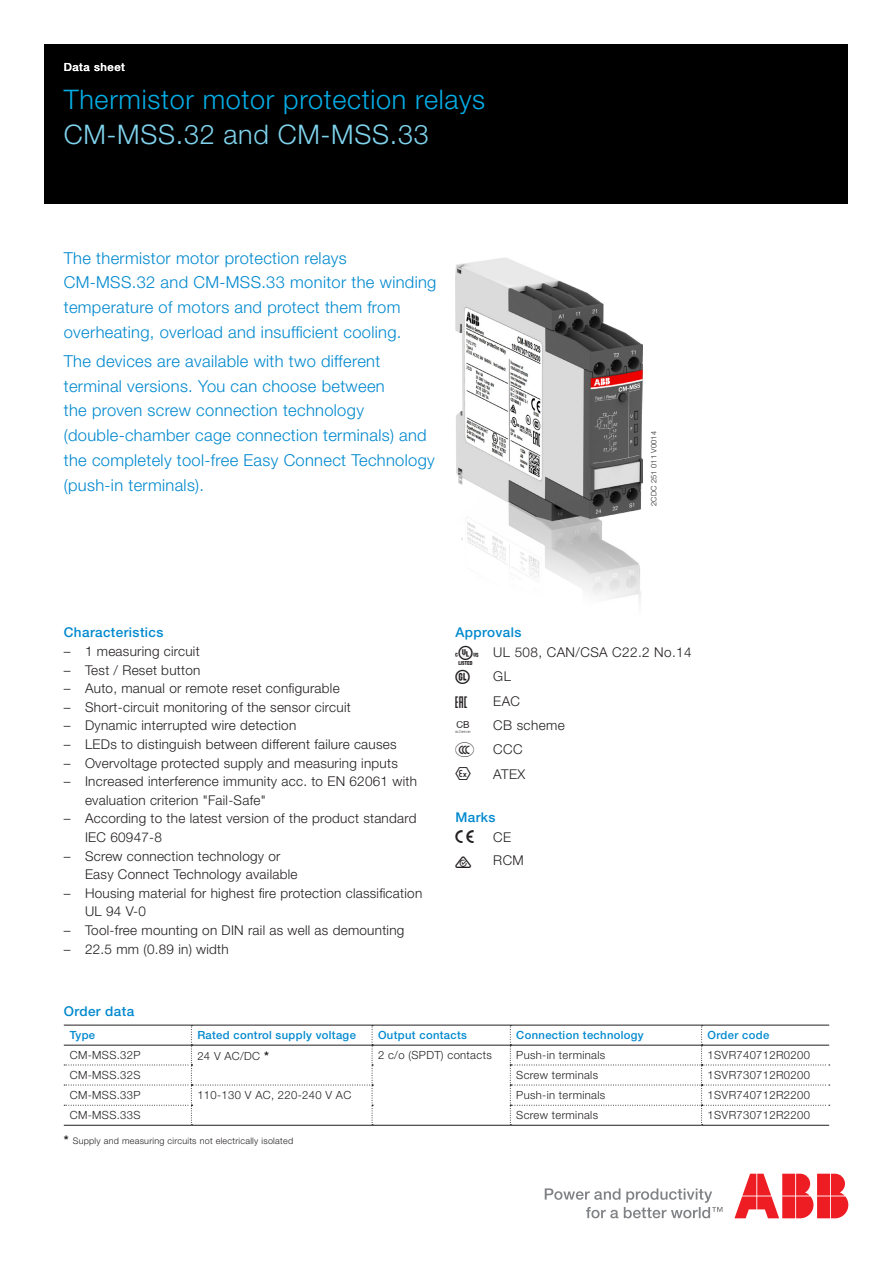
<style>
.page{position:relative;width:893px;height:1263px;background:#fff}
.page>*{position:absolute;margin:0;border:0;box-sizing:border-box;transform-origin:0 0}
.Document_Titel_Level{font:300 27px "Helvetica Neue LT Std";letter-spacing:.025em;color:#03ade5}
.Document_Title_Level{font:300 27px "Helvetica Neue LT Std";letter-spacing:.025em;color:#7fd3ec}
.Teaser{font:300 16.5px/24.8px "Helvetica Neue LT Std";letter-spacing:.02em;color:#0089cf}
.t1{font:16.5px "Approvals One";color:#231f20}
.t2{font:15px "Approvals One";color:#231f20}
.t3{font:300 13.5px/18.6px "Helvetica Neue LT Std";letter-spacing:.02em;color:#231f20}
.Section_Title_Level{font:500 13.5px "Helvetica Neue LT Std";letter-spacing:.03em;color:#0089cf}
.Table_body{font:300 11.25px "Helvetica Neue LT Std";letter-spacing:.03em;color:#231f20}
.Table_header{font:500 11.25px "Helvetica Neue LT Std";letter-spacing:.03em;color:#0089cf}
.Publication_type{font:500 11.25px "Helvetica Neue LT Std";letter-spacing:.05em;color:#fff}
.Table_body-2{font:300 9px "Helvetica Neue LT Std";letter-spacing:.03em;color:#231f20}
.t4{font:300 7.5px "Helvetica Neue LT Std";letter-spacing:.02em;color:#231f20}
.s1{font-weight:700;font-size:12px}
</style>
<div class="page">
<div style="left:45px;top:45px;width:803px;height:159px;background:#000"></div>
<svg style="left:545px;top:1188px;width:177px;height:30px"></svg>
<svg style="left:734px;top:1174px;width:114px;height:44px"></svg>
<img style="left:455px;top:258px;width:187px;height:345px">
<hr style="left:372px;top:1025px;width:138px;height:1px;background:#231f20">
<hr style="left:372px;top:1045px;width:138px;height:1px;background:#231f20">
<svg style="left:64px;top:1025px;width:309px;height:100px"></svg>
<svg style="left:510px;top:1025px;width:320px;height:100px"></svg>
<hr style="left:64px;top:1125px;width:127px;height:1px;background:#231f20">
<hr style="left:191px;top:1125px;width:181px;height:1px;background:#231f20">
<hr style="left:372px;top:1125px;width:138px;height:1px;background:#231f20">
<hr style="left:510px;top:1125px;width:192px;height:1px;background:#231f20">
<hr style="left:702px;top:1125px;width:127px;height:1px;background:#231f20">
<p class="Publication_type" style="left:64px;top:61px;width:63px">Data sheet</p>
<p class="Document_Titel_Level" style="left:64px;top:82px;width:423px">Thermistor motor protection relays</p>
<p class="Document_Title_Level" style="left:64px;top:118px;width:366px">CM-MSS.32 and CM-MSS.33</p>
<p class="Teaser" style="left:64px;top:245px;width:374px">The thermistor motor protection relays CM-MSS.32 and CM-MSS.33 monitor the winding temperature of motors and protect them from overheating, overload and insufficient cooling.</p>
<p class="Teaser" style="left:64px;top:348px;width:373px">The devices are available with two different terminal versions. You can choose between<br>the proven screw connection technology (double-chamber cage connection terminals) and the completely tool-free Easy Connect Technology (push-in terminals).</p>
<p class="t4" style="left:649px;top:506px;width:76px;rotate:-90deg">2CDC 251 011 V0014</p>
<p class="Section_Title_Level" style="left:64px;top:624px;width:101px">Characteristics</p>
<p class="t3" style="left:64px;top:642px;width:137px">– 1 measuring circuit</p>
<p class="t3" style="left:64px;top:660px;width:138px">– Test / Reset button</p>
<p class="t3" style="left:64px;top:679px;width:277px">– Auto, manual or remote reset configurable</p>
<p class="t3" style="left:64px;top:697px;width:288px">– Short-circuit monitoring of the sensor circuit</p>
<p class="t3" style="left:64px;top:716px;width:234px">– Dynamic interrupted wire detection</p>
<p class="t3" style="left:64px;top:735px;width:334px">– LEDs to distinguish between different failure causes</p>
<p class="t3" style="left:64px;top:753px;width:336px">– Overvoltage protected supply and measuring inputs</p>
<p class="t3" style="left:85px;top:772px;width:333px;text-indent:-21px">– Increased interference immunity acc. to EN 62061 with evaluation criterion "Fail-Safe"</p>
<p class="t3" style="left:85px;top:809px;width:333px;text-indent:-21px">– According to the latest version of the product standard<br>IEC 60947-8</p>
<p class="t3" style="left:85px;top:846px;width:214px;text-indent:-21px">– Screw connection technology or<br>Easy Connect Technology available</p>
<p class="t3" style="left:85px;top:883px;width:339px;text-indent:-21px">– Housing material for highest fire protection classification<br>UL 94 V-0</p>
<p class="t3" style="left:64px;top:921px;width:342px">– Tool-free mounting on DIN rail as well as demounting</p>
<p class="t3" style="left:64px;top:939px;width:166px">– 22.5 mm (0.89 in) width</p>
<p class="Section_Title_Level" style="left:455px;top:624px;width:68px">Approvals</p>
<p class="t1" style="left:455px;top:645px;width:24px">A</p>
<p class="t3" style="left:493px;top:642px;width:200px">UL 508, CAN/CSA C22.2 No.14</p>
<p class="t1" style="left:455px;top:669px;width:16px">C</p>
<p class="t3" style="left:493px;top:667px;width:19px">GL</p>
<p class="t1" style="left:455px;top:693px;width:13px">R</p>
<p class="t3" style="left:493px;top:691px;width:28px">EAC</p>
<p class="t1" style="left:455px;top:718px;width:16px">K</p>
<p class="t3" style="left:493px;top:715px;width:73px">CB scheme</p>
<p class="t1" style="left:455px;top:742px;width:20px">E</p>
<p class="t3" style="left:493px;top:740px;width:31px">CCC</p>
<p class="t2" style="left:455px;top:767px;width:17px">I</p>
<p class="t3" style="left:493px;top:764px;width:34px">ATEX</p>
<p class="Section_Title_Level" style="left:455px;top:809px;width:42px">Marks</p>
<p class="t2" style="left:455px;top:830px;width:20px">a</p>
<p class="t3" style="left:493px;top:827px;width:19px">CE</p>
<p class="t1" style="left:455px;top:853px;width:17px">b</p>
<p class="t3" style="left:493px;top:851px;width:32px">RCM</p>
<p class="Section_Title_Level" style="left:64px;top:1003px;width:72px">Order data</p>
<p class="Table_header" style="left:70px;top:1028px;width:27px">Type</p>
<p class="Table_header" style="left:197px;top:1028px;width:160px">Rated control supply voltage</p>
<p class="Table_header" style="left:378px;top:1028px;width:90px">Output contacts</p>
<p class="Table_header" style="left:516px;top:1028px;width:129px">Connection technology</p>
<p class="Table_header" style="left:708px;top:1028px;width:63px">Order code</p>
<p class="Table_body" style="left:70px;top:1048px;width:72px">CM-MSS.32P</p>
<p class="Table_body" style="left:197px;top:1049px;width:73px">24 V AC/DC <span class="s1">*</span></p>
<p class="Table_body" style="left:378px;top:1048px;width:115px">2 c/o (SPDT) contacts</p>
<p class="Table_body" style="left:516px;top:1048px;width:90px">Push-in terminals</p>
<p class="Table_body" style="left:708px;top:1048px;width:104px">1SVR740712R0200</p>
<p class="Table_body" style="left:70px;top:1068px;width:72px">CM-MSS.32S</p>
<p class="Table_body" style="left:516px;top:1068px;width:83px">Screw terminals</p>
<p class="Table_body" style="left:708px;top:1068px;width:104px">1SVR730712R0200</p>
<p class="Table_body" style="left:70px;top:1088px;width:72px">CM-MSS.33P</p>
<p class="Table_body" style="left:197px;top:1088px;width:155px">110-130 V AC, 220-240 V AC</p>
<p class="Table_body" style="left:516px;top:1088px;width:90px">Push-in terminals</p>
<p class="Table_body" style="left:708px;top:1088px;width:104px">1SVR740712R2200</p>
<p class="Table_body" style="left:70px;top:1108px;width:72px">CM-MSS.33S</p>
<p class="Table_body" style="left:516px;top:1108px;width:83px">Screw terminals</p>
<p class="Table_body" style="left:708px;top:1108px;width:104px">1SVR730712R2200</p>
<p class="Table_body-2" style="left:64px;top:1135px;width:231px"><span class="s1">*</span> Supply and measuring circuits not electrically isolated</p>
</div>
